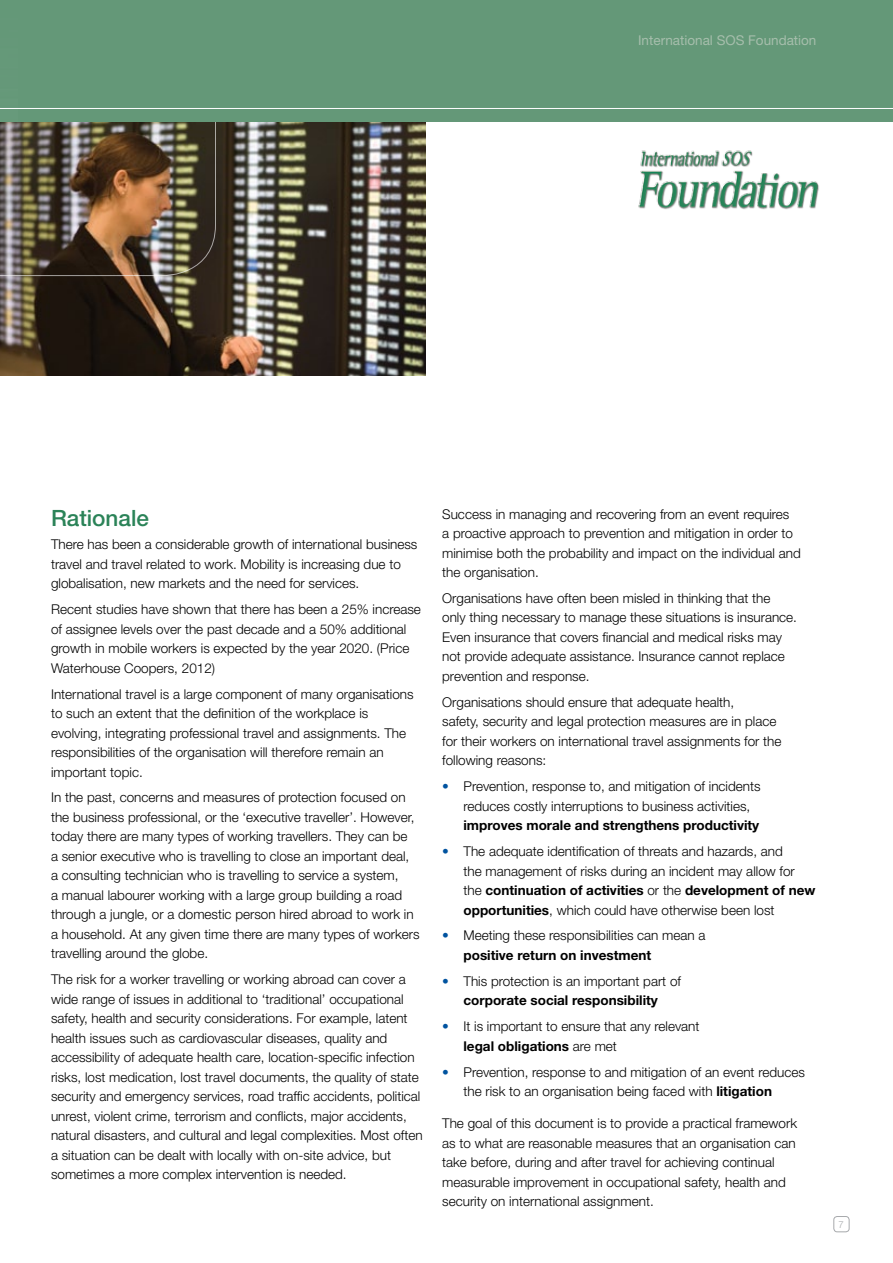
<style>
.page{position:relative;width:893px;height:1263px;background:#fff}
.page>*{position:absolute;margin:0;border:0;box-sizing:border-box;transform-origin:0 0}
.t1{font:500 22.5px "Helvetica Neue";color:#2b8358}
.t2{font:300 13.5px/19.5px "Helvetica Neue";color:#000}
.t3{font:700 13.5px "Helvetica Neue";color:#000}
.t4{font:13.5px "Helvetica Neue";color:#a6beac}
.t5{font:300 9.6px "Helvetica Neue";color:#a7a9ac}
.s1{color:#00539f}
.s2{font-weight:700}
</style>
<div class="page">
<div style="left:833px;top:1216px;width:16px;height:16px;border:1px solid #a7a9ac;border-radius:3px"></div>
<img style="left:0;top:121px;width:425px;height:255px">
<img style="left:17px;top:121px;width:199px;height:155px">
<img style="left:638px;top:150px;width:181px;height:60px">
<div style="left:0;top:0;width:893px;height:121px;background:#649878"></div>
<hr style="left:0;top:108px;width:893px;height:1px;background:#fff">
<img style="left:0;top:121px;width:17px;height:240px">
<p class="t4" style="left:638px;top:32px;width:180px">International SOS Foundation</p>
<h1 class="t1" style="left:51px;top:504px;width:99px">Rationale</h1>
<p class="t2" style="left:51px;top:534px;width:368px">There has been a considerable growth of international business travel and travel related to work. Mobility is increasing due to globalisation, new markets and the need for services.</p>
<p class="t2" style="left:51px;top:599px;width:371px">Recent studies have shown that there has been a 25% increase of assignee levels over the past decade and a 50% additional growth in mobile workers is expected by the year 2020. (Price Waterhouse Coopers, 2012)</p>
<p class="t2" style="left:51px;top:684px;width:364px">International travel is a large component of many organisations to such an extent that the definition of the workplace is evolving, integrating professional travel and assignments. The responsibilities of the organisation will therefore remain an important topic.</p>
<p class="t2" style="left:51px;top:787px;width:370px">In the past, concerns and measures of protection focused on the business professional, or the ‘executive traveller’. However, today there are many types of working travellers. They can be<br>a senior executive who is travelling to close an important deal, a consulting technician who is travelling to service a system,<br>a manual labourer working with a large group building a road through a jungle, or a domestic person hired abroad to work in a household. At any given time there are many types of workers travelling around the globe.</p>
<p class="t2" style="left:51px;top:969px;width:373px">The risk for a worker travelling or working abroad can cover a wide range of issues in additional to ‘traditional’ occupational safety, health and security considerations. For example, latent health issues such as cardiovascular diseases, quality and accessibility of adequate health care, location-specific infection risks, lost medication, lost travel documents, the quality of state security and emergency services, road traffic accidents, political unrest, violent crime, terrorism and conflicts, major accidents, natural disasters, and cultural and legal complexities. Most often a situation can be dealt with locally with on-site advice, but sometimes a more complex intervention is needed.</p>
<p class="t2" style="left:442px;top:504px;width:360px">Success in managing and recovering from an event requires<br>a proactive approach to prevention and mitigation in order to minimise both the probability and impact on the individual and the organisation.</p>
<p class="t2" style="left:442px;top:588px;width:356px">Organisations have often been misled in thinking that the only thing necessary to manage these situations is insurance.<br>Even insurance that covers financial and medical risks may not provide adequate assistance. Insurance cannot replace prevention and response.</p>
<p class="t2" style="left:442px;top:692px;width:341px">Organisations should ensure that adequate health,<br>safety, security and legal protection measures are in place for their workers on international travel assignments for the following reasons:</p>
<p class="t2" style="left:463px;top:776px;width:299px;text-indent:-21px"><span class="s1">•</span> Prevention, response to, and mitigation of incidents reduces costly interruptions to business activities,</p>
<p class="t3" style="left:463px;top:817px;width:297px">improves morale and strengthens productivity</p>
<p class="t2" style="left:463px;top:841px;width:353px;text-indent:-21px"><span class="s1">•</span> The adequate identification of threats and hazards, and<br>the management of risks during an incident may allow for the <span class="s2">continuation of activities</span> or the <span class="s2">development of new opportunities</span>, which could have otherwise been lost</p>
<p class="t2" style="left:463px;top:925px;width:244px;text-indent:-21px"><span class="s1">•</span> Meeting these responsibilities can mean a <span class="s2">positive return on investment</span></p>
<p class="t2" style="left:442px;top:971px;width:240px;text-align:center"><span class="s1">•</span> This protection is an important part of <span class="s2">corporate social responsibility</span></p>
<p class="t2" style="left:463px;top:1016px;width:238px;text-indent:-21px"><span class="s1">•</span> It is important to ensure that any relevant <span class="s2">legal obligations</span> are met</p>
<p class="t2" style="left:463px;top:1062px;width:343px;text-indent:-21px"><span class="s1">•</span> Prevention, response to and mitigation of an event reduces the risk to an organisation being faced with <span class="s2">litigation</span></p>
<p class="t2" style="left:442px;top:1113px;width:356px">The goal of this document is to provide a practical framework as to what are reasonable measures that an organisation can take before, during and after travel for achieving continual measurable improvement in occupational safety, health and security on international assignment.</p>
<p class="t5" style="left:838px;top:1218px;width:7px">7</p>
</div>
